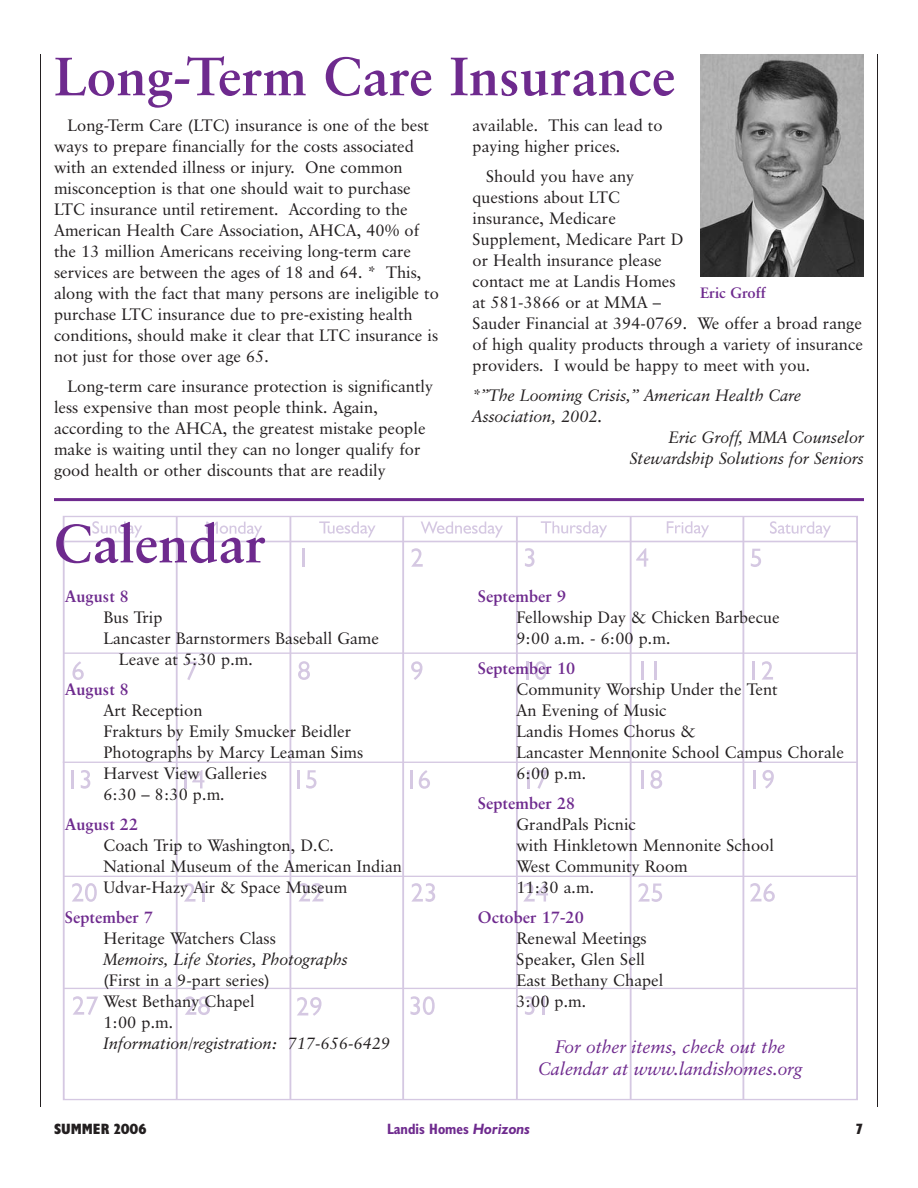
<style>
.page{position:relative;width:918px;height:1188px;background:#fff}
.page>*{position:absolute;margin:0;border:0;box-sizing:border-box;transform-origin:0 0}
.t1{font:700 54px "Classical Garamond BT";color:#6e2a8e}
.t2{font:italic 18px/21.6px "Classical Garamond BT";color:#6e2a8e;text-align:center}
.t3{font:16.5px/21px "Classical Garamond BT";color:#231f20}
.t4{font:italic 16.5px "Classical Garamond BT";color:#231f20}
.t5{font:700 16.5px "Classical Garamond BT";color:#6e2a8e}
.t6{font:700 condensed 15px "Humanist 521 BT";color:#6e2a8e}
.t7{font:700 condensed 15px "Humanist 521 BT Xtra";color:#231f20}
.t8{font:700 15px "Classical Garamond BT";color:#6e2a8e}
.s1{font-style:italic;font-stretch:normal}
</style>
<div class="page">
<hr style="left:40px;top:54px;width:1px;height:1053px;background:#231f20">
<hr style="left:877px;top:54px;width:1px;height:1053px;background:#231f20">
<img style="left:700px;top:54px;width:164px;height:222px">
<hr style="left:54px;top:498px;width:810px;height:3px;background:#6e2a8e">
<hr style="left:64px;top:652px;width:793px;height:2px;background:#d5c8e2">
<hr style="left:63px;top:761px;width:794px;height:2px;background:#d5c8e2">
<hr style="left:64px;top:876px;width:793px;height:1px;background:#d5c8e2">
<hr style="left:64px;top:988px;width:793px;height:1px;background:#d5c8e2">
<hr style="left:176px;top:516px;width:2px;height:584px;background:#d5c8e2">
<hr style="left:290px;top:516px;width:1px;height:584px;background:#d5c8e2">
<hr style="left:402px;top:516px;width:2px;height:584px;background:#d5c8e2">
<hr style="left:516px;top:516px;width:2px;height:584px;background:#d5c8e2">
<hr style="left:630px;top:516px;width:1px;height:584px;background:#d5c8e2">
<hr style="left:743px;top:516px;width:1px;height:584px;background:#d5c8e2">
<div style="left:63px;top:516px;width:795px;height:26px;border:2px solid #d5c8e2"></div>
<svg style="left:92px;top:521px;width:50px;height:17px"></svg>
<svg style="left:206px;top:522px;width:56px;height:16px"></svg>
<svg style="left:319px;top:521px;width:57px;height:16px"></svg>
<svg style="left:421px;top:522px;width:82px;height:16px"></svg>
<svg style="left:541px;top:521px;width:66px;height:16px"></svg>
<svg style="left:667px;top:521px;width:42px;height:16px"></svg>
<svg style="left:770px;top:521px;width:61px;height:17px"></svg>
<svg style="left:303px;top:549px;width:2px;height:18px"></svg>
<svg style="left:411px;top:548px;width:12px;height:19px"></svg>
<svg style="left:525px;top:548px;width:10px;height:19px"></svg>
<svg style="left:636px;top:548px;width:12px;height:19px"></svg>
<svg style="left:72px;top:661px;width:12px;height:19px"></svg>
<svg style="left:186px;top:662px;width:12px;height:18px"></svg>
<svg style="left:298px;top:661px;width:12px;height:19px"></svg>
<svg style="left:411px;top:661px;width:11px;height:19px"></svg>
<svg style="left:526px;top:662px;width:2px;height:18px"></svg>
<svg style="left:535px;top:661px;width:12px;height:19px"></svg>
<svg style="left:641px;top:662px;width:2px;height:18px"></svg>
<hr style="left:654px;top:662px;width:3px;height:18px;background:#d5c8e2">
<svg style="left:753px;top:662px;width:2px;height:18px"></svg>
<svg style="left:762px;top:661px;width:11px;height:19px"></svg>
<hr style="left:71px;top:770px;width:3px;height:18px;background:#d5c8e2">
<svg style="left:81px;top:770px;width:9px;height:19px"></svg>
<hr style="left:184px;top:770px;width:3px;height:18px;background:#d5c8e2">
<svg style="left:192px;top:770px;width:12px;height:18px"></svg>
<svg style="left:297px;top:770px;width:2px;height:18px"></svg>
<svg style="left:306px;top:770px;width:11px;height:19px"></svg>
<svg style="left:410px;top:770px;width:2px;height:18px"></svg>
<svg style="left:419px;top:770px;width:11px;height:19px"></svg>
<svg style="left:527px;top:770px;width:2px;height:18px"></svg>
<svg style="left:536px;top:770px;width:12px;height:19px"></svg>
<svg style="left:642px;top:770px;width:2px;height:18px"></svg>
<svg style="left:650px;top:770px;width:12px;height:19px"></svg>
<svg style="left:754px;top:770px;width:2px;height:18px"></svg>
<svg style="left:762px;top:770px;width:12px;height:19px"></svg>
<svg style="left:72px;top:883px;width:25px;height:19px"></svg>
<svg style="left:184px;top:883px;width:11px;height:19px"></svg>
<svg style="left:202px;top:884px;width:2px;height:18px"></svg>
<svg style="left:299px;top:883px;width:24px;height:18px"></svg>
<svg style="left:411px;top:883px;width:24px;height:19px"></svg>
<svg style="left:523px;top:883px;width:25px;height:19px"></svg>
<svg style="left:638px;top:883px;width:24px;height:19px"></svg>
<svg style="left:750px;top:883px;width:25px;height:19px"></svg>
<svg style="left:73px;top:996px;width:25px;height:19px"></svg>
<svg style="left:185px;top:996px;width:25px;height:19px"></svg>
<svg style="left:297px;top:997px;width:25px;height:19px"></svg>
<svg style="left:410px;top:996px;width:25px;height:19px"></svg>
<svg style="left:525px;top:996px;width:10px;height:19px"></svg>
<svg style="left:542px;top:997px;width:2px;height:18px"></svg>
<svg style="left:751px;top:549px;width:10px;height:18px"></svg>
<h1 class="t1" style="left:54px;top:55px;width:623px">Long-Term Care Insurance</h1>
<p class="t3" style="left:54px;top:116px;width:386px;text-indent:13px">Long-Term Care (LTC) insurance is one of the best ways to prepare financially for the costs associated with an extended illness or injury. One common misconception is that one should wait to purchase LTC insurance until retirement. According to the American Health Care Association, AHCA, 40% of the 13 million Americans receiving long-term care services are between the ages of 18 and 64. * This, along with the fact that many persons are ineligible to purchase LTC insurance due to pre-existing health conditions, should make it clear that LTC insurance is not just for those over age 65.</p>
<p class="t3" style="left:54px;top:377px;width:381px;text-indent:13px">Long-term care insurance protection is significantly less expensive than most people think. Again, according to the AHCA, the greatest mistake people make is waiting until they can no longer qualify for good health or other discounts that are readily</p>
<h1 class="t1" style="left:54px;top:522px;width:214px">Calendar</h1>
<p class="t5" style="left:65px;top:590px;width:66px">August 8</p>
<p class="t3" style="left:103px;top:609px;width:61px">Bus Trip</p>
<p class="t3" style="left:103px;top:630px;width:277px">Lancaster Barnstormers Baseball Game</p>
<p class="t3" style="left:119px;top:651px;width:136px">Leave at 5:30 p.m.</p>
<p class="t5" style="left:65px;top:683px;width:66px">August 8</p>
<p class="t3" style="left:103px;top:701px;width:261px">Art Reception<br>Frakturs by Emily Smucker Beidler<br>Photographs by Marcy Leaman Sims<br>Harvest View Galleries<br>6:30 – 8:30 p.m.</p>
<p class="t5" style="left:65px;top:818px;width:75px">August 22</p>
<p class="t3" style="left:103px;top:836px;width:300px">Coach Trip to Washington, D.C.<br>National Museum of the American Indian<br>Udvar-Hazy Air &amp; Space Museum</p>
<p class="t5" style="left:65px;top:911px;width:90px">September 7</p>
<p class="t3" style="left:103px;top:929px;width:174px">Heritage Watchers Class</p>
<p class="t4" style="left:103px;top:954px;width:246px">Memoirs, Life Stories, Photographs</p>
<p class="t3" style="left:103px;top:971px;width:168px">(First in a 9-part series)<br>West Bethany Chapel<br>1:00 p.m.</p>
<p class="t4" style="left:103px;top:1038px;width:288px">Information/registration: 717-656-6429</p>
<p class="t3" style="left:473px;top:116px;width:192px">available. This can lead to paying higher prices.</p>
<p class="t3" style="left:473px;top:167px;width:392px;text-indent:13px">Should you have any<br>questions about LTC<br>insurance, Medicare<br>Supplement, Medicare Part D<br>or Health insurance please<br>contact me at Landis Homes<br>at 581-3866 or at MMA –<br>Sauder Financial at 394-0769. We offer a broad range of high quality products through a variety of insurance providers. I would be happy to meet with you.</p>
<p class="t4" style="left:472px;top:389px;width:330px">*”The Looming Crisis,” American Health Care</p>
<p class="t4" style="left:472px;top:410px;width:132px">Association, 2002.</p>
<p class="t4" style="left:669px;top:431px;width:197px">Eric Groff, MMA Counselor</p>
<p class="t4" style="left:630px;top:452px;width:236px">Stewardship Solutions for Seniors</p>
<p class="t8" style="left:700px;top:286px;width:67px">Eric Groff</p>
<p class="t5" style="left:478px;top:590px;width:90px">September 9</p>
<p class="t3" style="left:516px;top:609px;width:265px">Fellowship Day &amp; Chicken Barbecue<br>9:00 a.m. - 6:00 p.m.</p>
<p class="t5" style="left:478px;top:662px;width:99px">September 10</p>
<p class="t3" style="left:516px;top:680px;width:329px">Community Worship Under the Tent<br>An Evening of Music<br>Landis Homes Chorus &amp;<br>Lancaster Mennonite School Campus Chorale<br>6:00 p.m.</p>
<p class="t5" style="left:478px;top:797px;width:99px">September 28</p>
<p class="t3" style="left:516px;top:815px;width:259px">GrandPals Picnic<br>with Hinkletown Mennonite School<br>West Community Room<br>11:30 a.m.</p>
<p class="t5" style="left:478px;top:911px;width:107px">October 17-20</p>
<p class="t3" style="left:516px;top:929px;width:148px">Renewal Meetings<br>Speaker, Glen Sell<br>East Bethany Chapel<br>3:00 p.m.</p>
<p class="t2" style="left:539px;top:1038px;width:265px">For other items, check out the<br>Calendar at www.landishomes.org</p>
<p class="t7" style="left:54px;top:1124px;width:94px">SUMMER 2006</p>
<p class="t6" style="left:387px;top:1124px;width:145px">Landis Homes <span class="s1">Horizons</span></p>
<p class="t7" style="left:856px;top:1124px;width:8px">7</p>
</div>
